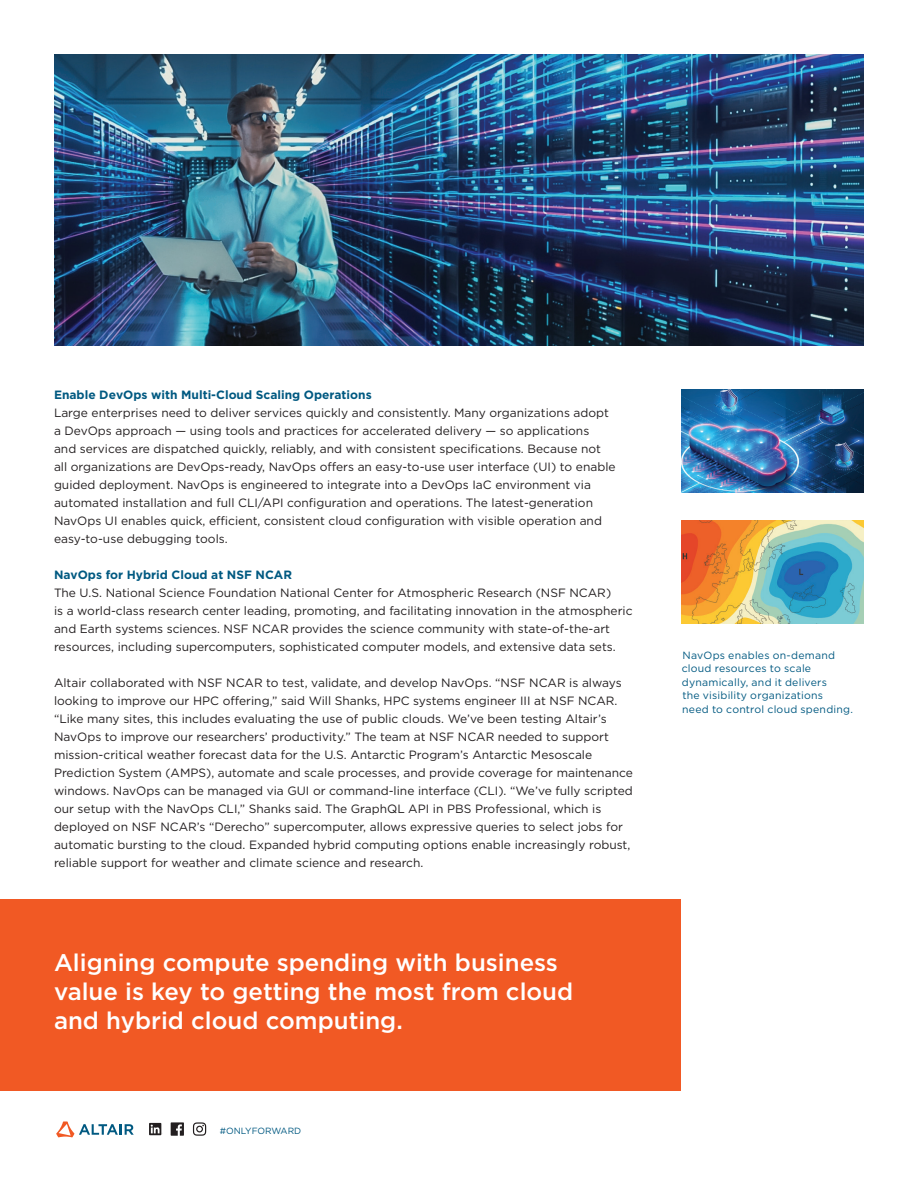
<style>
.page{position:relative;width:918px;height:1188px;background:#fff}
.page>*{position:absolute;margin:0;border:0;box-sizing:border-box;transform-origin:0 0}
.t1{font:500 24px "Gotham";color:#fff}
.Paragraph_Body_Copy{font:12px/18px "Gotham";color:#231f20}
.Paragraph_Body_Copy-2{font:700 12px "Gotham";color:#005981}
.Image_Caption{font:10.5px/13.5px "Gotham";letter-spacing:.02em;color:#005981}
.t2{font:9px "Gotham";color:#005981}
</style>
<div class="page">
<svg style="left:56px;top:1121px;width:78px;height:16px"></svg>
<svg style="left:149px;top:1123px;width:14px;height:12px"></svg>
<svg style="left:193px;top:1122px;width:13px;height:14px"></svg>
<svg style="left:171px;top:1122px;width:13px;height:14px"></svg>
<img style="left:54px;top:54px;width:810px;height:292px">
<div style="left:0;top:899px;width:681px;height:192px;background:#f15924"></div>
<img style="left:682px;top:389px;width:182px;height:103px">
<img style="left:682px;top:520px;width:182px;height:103px">
<p class="Paragraph_Body_Copy-2" style="left:54px;top:387px;width:319px">Enable DevOps with Multi-Cloud Scaling Operations</p>
<p class="Paragraph_Body_Copy" style="left:54px;top:404px;width:557px">Large enterprises need to deliver services quickly and consistently. Many organizations adopt</p>
<p class="Paragraph_Body_Copy" style="left:54px;top:422px;width:537px">a DevOps approach — using tools and practices for accelerated delivery — so applications</p>
<p class="Paragraph_Body_Copy" style="left:54px;top:440px;width:549px">and services are dispatched quickly, reliably, and with consistent specifications. Because not</p>
<p class="Paragraph_Body_Copy" style="left:54px;top:458px;width:563px">all organizations are DevOps-ready, NavOps offers an easy-to-use user interface (UI) to enable</p>
<p class="Paragraph_Body_Copy" style="left:54px;top:476px;width:541px">guided deployment. NavOps is engineered to integrate into a DevOps IaC environment via automated installation and full CLI/API configuration and operations. The latest-generation</p>
<p class="Paragraph_Body_Copy" style="left:54px;top:512px;width:550px">NavOps UI enables quick, efficient, consistent cloud configuration with visible operation and</p>
<p class="Paragraph_Body_Copy" style="left:54px;top:530px;width:175px">easy-to-use debugging tools.</p>
<p class="Paragraph_Body_Copy-2" style="left:54px;top:567px;width:240px">NavOps for Hybrid Cloud at NSF NCAR</p>
<p class="Paragraph_Body_Copy" style="left:54px;top:584px;width:559px">The U.S. National Science Foundation National Center for Atmospheric Research (NSF NCAR)</p>
<p class="Paragraph_Body_Copy" style="left:54px;top:602px;width:580px">is a world-class research center leading, promoting, and facilitating innovation in the atmospheric</p>
<p class="Paragraph_Body_Copy" style="left:54px;top:620px;width:563px">and Earth systems sciences. NSF NCAR provides the science community with state-of-the-art resources, including supercomputers, sophisticated computer models, and extensive data sets.</p>
<p class="Paragraph_Body_Copy" style="left:54px;top:674px;width:569px">Altair collaborated with NSF NCAR to test, validate, and develop NavOps. “NSF NCAR is always looking to improve our HPC offering,” said Will Shanks, HPC systems engineer III at NSF NCAR.</p>
<p class="Paragraph_Body_Copy" style="left:54px;top:710px;width:580px">“Like many sites, this includes evaluating the use of public clouds. We’ve been testing Altair’s NavOps to improve our researchers’ productivity.” The team at NSF NCAR needed to support mission-critical weather forecast data for the U.S. Antarctic Program’s Antarctic Mesoscale Prediction System (AMPS), automate and scale processes, and provide coverage for maintenance windows. NavOps can be managed via GUI or command-line interface (CLI). “We’ve fully scripted our setup with the NavOps CLI,” Shanks said. The GraphQL API in PBS Professional, which is deployed on NSF NCAR’s “Derecho” supercomputer, allows expressive queries to select jobs for automatic bursting to the cloud. Expanded hybrid computing options enable increasingly robust, reliable support for weather and climate science and research.</p>
<p class="t1" style="left:54px;top:947px;width:505px">Aligning compute spending with business</p>
<p class="t1" style="left:54px;top:976px;width:521px">value is key to getting the most from cloud</p>
<p class="t1" style="left:54px;top:1004px;width:350px">and hybrid cloud computing.</p>
<p class="t2" style="left:220px;top:1125px;width:83px">#ONLYFORWARD</p>
<p class="Image_Caption" style="left:682px;top:648px;width:173px">NavOps enables on-demand cloud resources to scale dynamically, and it delivers<br>the visibility organizations<br>need to control cloud spending.</p>
</div>
